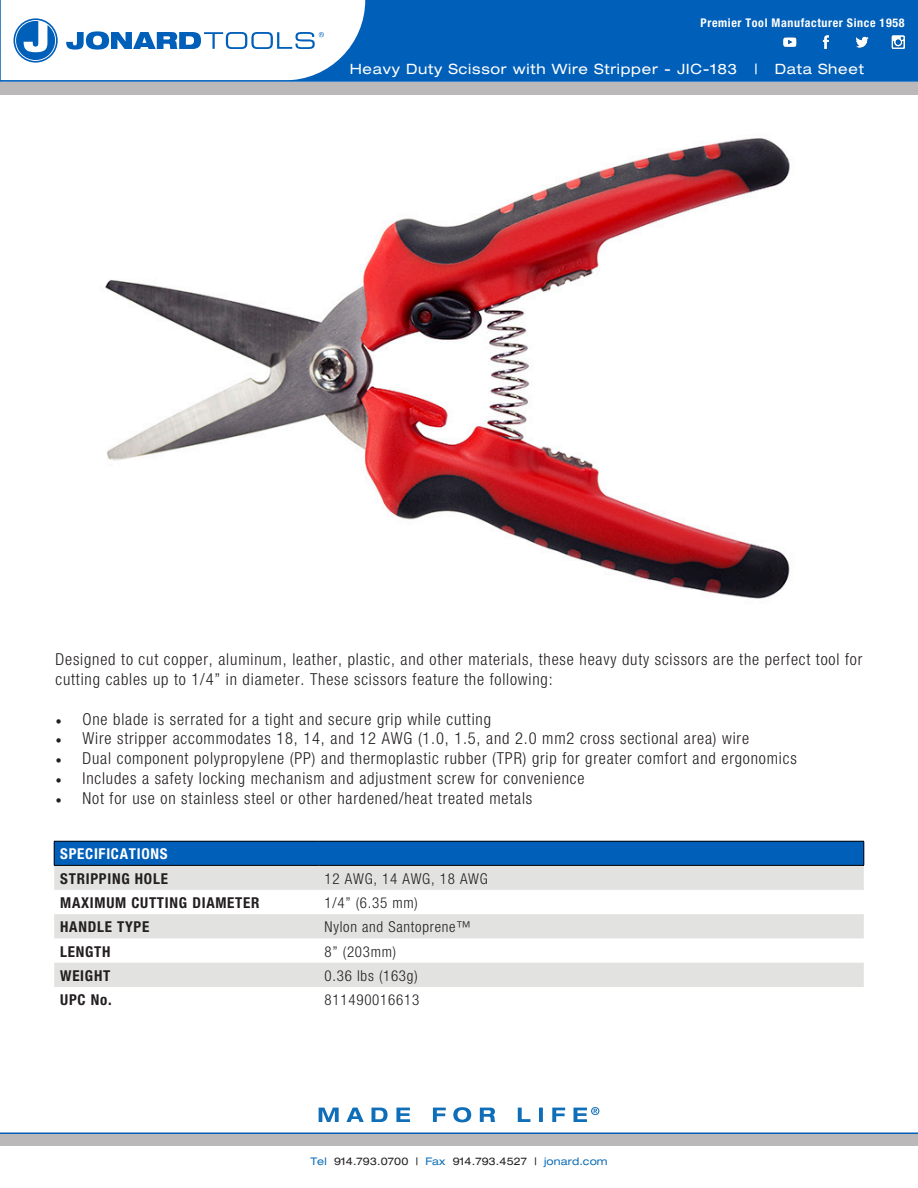
<style>
.page{position:relative;width:918px;height:1188px;background:#fff}
.page>*{position:absolute;margin:0;border:0;box-sizing:border-box;transform-origin:0 0}
.t1{font:300 condensed 16.5px/19.8px "Helvetica Neue";letter-spacing:.05em;color:#231f20}
.t2{font:300 condensed 15px "Helvetica Neue";letter-spacing:.05em;color:#231f20}
.t3{font:700 condensed 15px "Helvetica Neue";letter-spacing:.05em;color:#231f20}
.t4{font:700 condensed 15px "Helvetica Neue";letter-spacing:.05em;color:#fff}
.t5{font:expanded 14.25px "Helvetica Neue";letter-spacing:.05em;color:#fff}
.t6{font:700 condensed 12px "Helvetica Neue";letter-spacing:.05em;color:#fff}
.t7{font:expanded 10.5px "Helvetica Neue";letter-spacing:.01em;color:#231f20}
.s1{font-family:"Minion Pro";font-weight:400;font-stretch:normal}
.s2{color:#0e6eb8}
</style>
<div class="page">
<div style="left:1px;top:0;width:917px;height:81px;background:#005fb9"></div>
<div style="left:0;top:82px;width:918px;height:12px;background:#bbb8b9"></div>
<div style="left:0;top:1134px;width:918px;height:12px;background:#bbb8b9"></div>
<svg style="left:319px;top:1107px;width:280px;height:15px"></svg>
<hr style="left:0;top:1132px;width:918px;height:2px;background:#005fb9">
<svg style="left:1px;top:0;width:364px;height:80px;background:#d9e7f4"></svg>
<hr style="left:0;top:80px;width:918px;height:2px;background:#005fb9">
<img style="left:783px;top:35px;width:122px;height:14px">
<div style="left:54px;top:841px;width:810px;height:24px;background:#005fb9"></div>
<svg style="left:54px;top:866px;width:810px;height:121px;fill:#e2e2e1"></svg>
<hr style="left:54px;top:841px;width:265px;height:1px;background:#000">
<svg style="left:54px;top:841px;width:1px;height:24px"></svg>
<hr style="left:319px;top:841px;width:545px;height:1px;background:#000">
<svg style="left:864px;top:841px;width:1px;height:24px"></svg>
<hr style="left:54px;top:865px;width:265px;height:1px;background:#000">
<hr style="left:319px;top:865px;width:545px;height:1px;background:#000">
<img style="left:105px;top:138px;width:685px;height:461px">
<p class="t6" style="left:701px;top:15px;width:205px">Premier Tool Manufacturer Since 1958</p>
<p class="t5" style="left:350px;top:60px;width:516px">Heavy Duty Scissor with Wire Stripper - JIC-183 | Data Sheet</p>
<p class="t1" style="left:55px;top:649px;width:808px">Designed to cut copper, aluminum, leather, plastic, and other materials, these heavy duty scissors are the perfect tool for cutting cables up to 1/4” in diameter. These scissors feature the following:</p>
<p class="t1" style="left:55px;top:709px;width:437px"><span class="s1">•</span> One blade is serrated for a tight and secure grip while cutting</p>
<p class="t1" style="left:55px;top:728px;width:695px"><span class="s1">•</span> Wire stripper accommodates 18, 14, and 12 AWG (1.0, 1.5, and 2.0 mm2 cross sectional area) wire</p>
<p class="t1" style="left:55px;top:748px;width:743px"><span class="s1">•</span> Dual component polypropylene (PP) and thermoplastic rubber (TPR) grip for greater comfort and ergonomics</p>
<p class="t1" style="left:55px;top:768px;width:530px"><span class="s1">•</span> Includes a safety locking mechanism and adjustment screw for convenience</p>
<p class="t1" style="left:55px;top:788px;width:478px"><span class="s1">•</span> Not for use on stainless steel or other hardened/heat treated metals</p>
<p class="t4" style="left:60px;top:845px;width:109px">SPECIFICATIONS</p>
<p class="t3" style="left:60px;top:869px;width:109px">STRIPPING HOLE</p>
<p class="t2" style="left:325px;top:870px;width:165px">12 AWG, 14 AWG, 18 AWG</p>
<p class="t3" style="left:60px;top:894px;width:201px">MAXIMUM CUTTING DIAMETER</p>
<p class="t2" style="left:325px;top:894px;width:95px">1/4” (6.35 mm)</p>
<p class="t3" style="left:60px;top:918px;width:91px">HANDLE TYPE</p>
<p class="t2" style="left:325px;top:919px;width:148px">Nylon and Santoprene™</p>
<p class="t3" style="left:60px;top:942px;width:52px">LENGTH</p>
<p class="t2" style="left:325px;top:943px;width:73px">8” (203mm)</p>
<p class="t3" style="left:60px;top:966px;width:52px">WEIGHT</p>
<p class="t2" style="left:325px;top:967px;width:95px">0.36 lbs (163g)</p>
<p class="t3" style="left:60px;top:991px;width:53px">UPC No.</p>
<p class="t2" style="left:325px;top:991px;width:96px">811490016613</p>
<p class="t7" style="left:310px;top:1155px;width:299px"><span class="s2">Tel</span> 914.793.0700 | <span class="s2">Fax</span> 914.793.4527 | <span class="s2">jonard.com</span></p>
</div>
